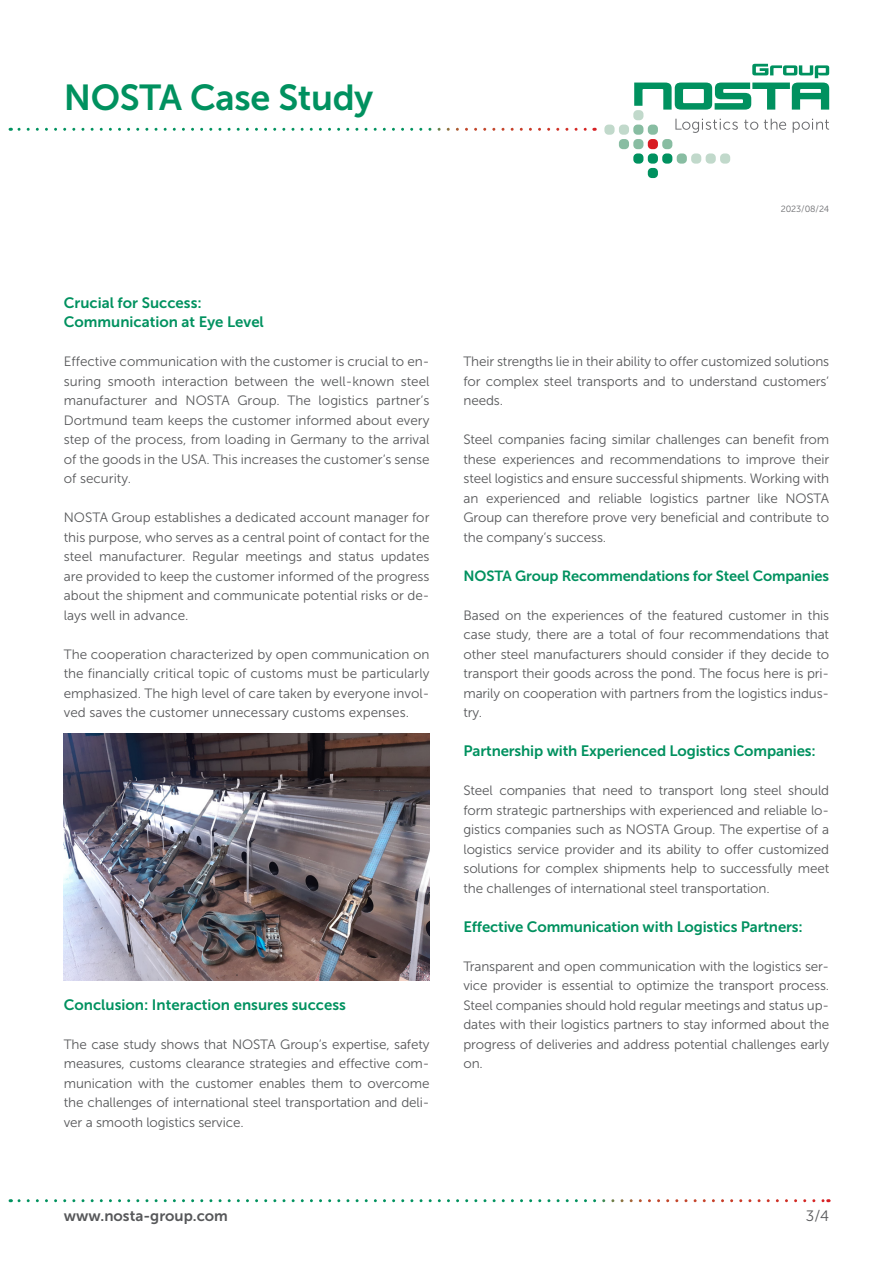
<style>
.page{position:relative;width:893px;height:1263px;background:#fff}
.page>*{position:absolute;margin:0;border:0;box-sizing:border-box;transform-origin:0 0}
.t1{font:36px "Museo Sans 700";letter-spacing:-.01em;color:#00915f}
.Subhead{font:15px "Museo Sans 700";letter-spacing:-.01em;color:#00915f}
.Fließtext{font:15px "Museo Sans 700";color:#00915f}
.t2{font:15px "Museo Sans 700";color:#57585a}
.t3{font:15px "Museo Sans 300";color:#57585a}
.Subhead-2{font:14.7px "Museo Sans 700";letter-spacing:-.01em;color:#00915f}
.Fließtext-2{font:13.5px/19.5px "Museo Sans 300";letter-spacing:-.01em;color:#57585a;text-align:justify}
.t4{font:9px "Museo Sans 300";letter-spacing:-.01em;color:#6c6d70}
</style>
<div class="page">
<svg style="left:675px;top:119px;width:63px;height:14px"></svg>
<svg style="left:744px;top:120px;width:14px;height:10px"></svg>
<svg style="left:764px;top:119px;width:22px;height:11px"></svg>
<svg style="left:793px;top:119px;width:36px;height:14px"></svg>
<svg style="left:634px;top:64px;width:195px;height:46px"></svg>
<div style="left:648px;top:168px;width:10px;height:10px;background:#00915f;border-radius:4px"></div>
<div style="left:662px;top:153px;width:10px;height:11px;background:#00915f;border-radius:4px"></div>
<div style="left:633px;top:153px;width:10px;height:11px;background:#00915f;border-radius:4px"></div>
<div style="left:648px;top:153px;width:10px;height:11px;background:#00915f;border-radius:4px"></div>
<div style="left:648px;top:139px;width:10px;height:10px;background:#d81c23;border-radius:4px"></div>
<div style="left:633px;top:110px;width:10px;height:10px;background:#c1d9cb;border-radius:4px"></div>
<div style="left:677px;top:153px;width:10px;height:11px;background:#88bda2;border-radius:4px"></div>
<div style="left:691px;top:153px;width:10px;height:11px;background:#c1d9cb;border-radius:4px"></div>
<div style="left:720px;top:153px;width:10px;height:11px;background:#c1d9cb;border-radius:4px"></div>
<div style="left:706px;top:153px;width:10px;height:11px;background:#c1d9cb;border-radius:4px"></div>
<div style="left:662px;top:139px;width:10px;height:10px;background:#88bda2;border-radius:4px"></div>
<div style="left:633px;top:139px;width:10px;height:10px;background:#88bda2;border-radius:4px"></div>
<div style="left:619px;top:139px;width:10px;height:10px;background:#88bda2;border-radius:4px"></div>
<div style="left:633px;top:125px;width:10px;height:10px;background:#88bda2;border-radius:4px"></div>
<div style="left:648px;top:125px;width:10px;height:10px;background:#88bda2;border-radius:4px"></div>
<div style="left:619px;top:125px;width:10px;height:10px;background:#c1d9cb;border-radius:4px"></div>
<div style="left:604px;top:125px;width:11px;height:10px;background:#c1d9cb;border-radius:4px"></div>
<svg style="left:19px;top:128px;width:576px;height:3px"></svg>
<svg style="left:19px;top:1199px;width:810px;height:3px"></svg>
<img style="left:64px;top:733px;width:366px;height:247px">
<h1 class="t1" style="left:64px;top:77px;width:311px">NOSTA Case Study</h1>
<p class="Subhead" style="left:64px;top:294px;width:139px">Crucial for Success:</p>
<p class="Subhead" style="left:64px;top:313px;width:202px">Communication at Eye Level</p>
<p class="Fließtext-2" style="left:64px;top:352px;width:367px">Effective communication with the customer is crucial to en&shy;suring smooth interaction between the well-known steel manufacturer and NOSTA Group. The logistics partner‘s Dortmund team keeps the customer informed about every step of the process, from loading in Germany to the arrival of the goods in the USA. This increases the customer‘s sense of security.</p>
<p class="Fließtext-2" style="left:64px;top:508px;width:367px">NOSTA Group establishes a dedicated account manager for this purpose, who serves as a central point of contact for the steel manufacturer. Regular meetings and status updates are provided to keep the customer informed of the progress about the shipment and communicate potential risks or de&shy;lays well in advance.</p>
<p class="Fließtext-2" style="left:64px;top:644px;width:367px">The cooperation characterized by open communication on the financially critical topic of customs must be particularly emphasized. The high level of care taken by everyone invol&shy;ved saves the customer unnecessary customs expenses.</p>
<p class="Fließtext" style="left:64px;top:996px;width:284px">Conclusion: Interaction ensures success</p>
<p class="Fließtext-2" style="left:64px;top:1034px;width:367px">The case study shows that NOSTA Group‘s expertise, safety measures, customs clearance strategies and effective com&shy;munication with the customer enables them to overcome the challenges of international steel transportation and deli&shy;ver a smooth logistics service.</p>
<p class="t4" style="left:781px;top:204px;width:50px">2023/08/24</p>
<p class="Fließtext-2" style="left:463px;top:352px;width:367px">Their strengths lie in their ability to offer customized solutions for complex steel transports and to understand customers‘ needs.</p>
<p class="Fließtext-2" style="left:463px;top:430px;width:367px">Steel companies facing similar challenges can benefit from these experiences and recommendations to improve their steel logistics and ensure successful shipments. Working with an experienced and reliable logistics partner like NOSTA Group can therefore prove very beneficial and contribute to the company‘s success.</p>
<p class="Subhead-2" style="left:463px;top:567px;width:367px">NOSTA Group Recommendations for Steel Companies</p>
<p class="Fließtext-2" style="left:463px;top:605px;width:367px">Based on the experiences of the featured customer in this case study, there are a total of four recommendations that other steel manufacturers should consider if they decide to transport their goods across the pond. The focus here is pri&shy;marily on cooperation with partners from the logistics indus&shy;try.</p>
<p class="Subhead" style="left:463px;top:742px;width:354px">Partnership with Experienced Logistics Companies:</p>
<p class="Fließtext-2" style="left:463px;top:781px;width:367px">Steel companies that need to transport long steel should form strategic partnerships with experienced and reliable lo&shy;gistics companies such as NOSTA Group. The expertise of a logistics service provider and its ability to offer customized solutions for complex shipments help to successfully meet the challenges of international steel transportation.</p>
<p class="Subhead" style="left:463px;top:918px;width:341px">Effective Communication with Logistics Partners:</p>
<p class="Fließtext-2" style="left:463px;top:956px;width:367px">Transparent and open communication with the logistics ser&shy;vice provider is essential to optimize the transport process.<br>Steel companies should hold regular meetings and status up&shy;dates with their logistics partners to stay informed about the progress of deliveries and address potential challenges early on.</p>
<p class="t2" style="left:64px;top:1208px;width:166px">www.nosta-group.com</p>
<p class="t3" style="left:806px;top:1208px;width:25px">3/4</p>
</div>
